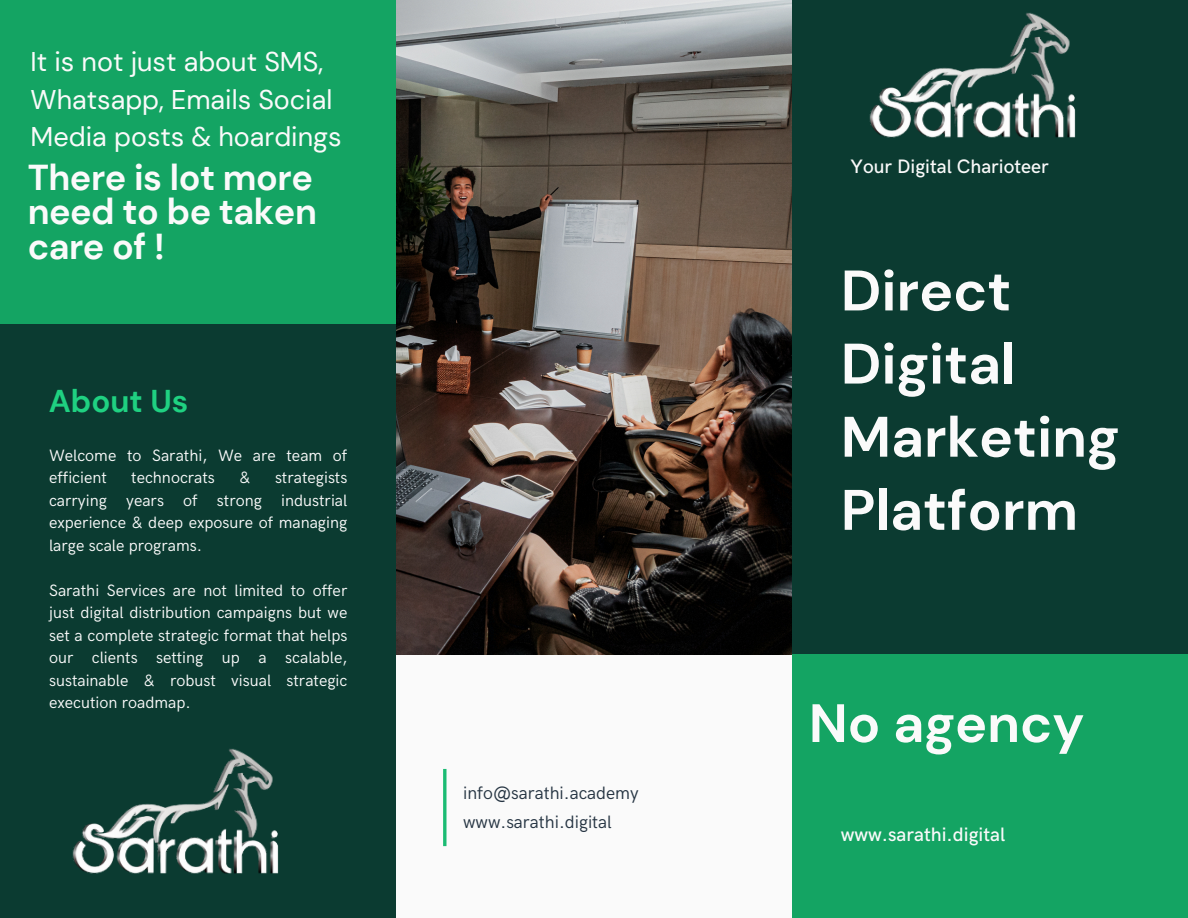
<style>
.page{position:relative;width:1188px;height:918px;background:#0b3b31}
.page>*{position:absolute;margin:0;border:0;box-sizing:border-box;transform-origin:0 0}
.t1{font:700 57px/73.2px "DM Sans";color:#fafafa}
.t2{font:700 53.85px "DM Sans";color:#fafafa}
.t3{font:700 36px/34.8px "DM Sans";letter-spacing:-.01em;color:#fafafa;text-align:justify}
.t4{font:700 31.5px "DM Sans";color:#1fd181}
.t5{font:27px/37.2px "DM Sans";color:#fafafa}
.t6{font:500 19.5px "HK Grotesk";color:#fafafa}
.t7{font:18px/28.2px "HK Grotesk";color:#253442}
.t8{font:16.5px/22.5px "HK Grotesk";color:#fafafa;text-align:justify}
</style>
<div class="page">
<div style="left:396px;top:638px;width:396px;height:280px;background:#fafafa"></div>
<img style="left:396px;top:0;width:396px;height:654px">
<div style="left:0;top:0;width:396px;height:324px;background:#14a463"></div>
<div style="left:792px;top:654px;width:396px;height:264px;background:#14a463"></div>
<hr style="left:443px;top:769px;width:3px;height:77px;background:#1bbb73">
<img style="left:869px;top:12px;width:207px;height:126px">
<img style="left:72px;top:748px;width:207px;height:126px">
<p class="t5" style="left:31px;top:44px;width:312px">It is not just about SMS,<br>Whatsapp, Emails Social<br>Media posts &amp; hoardings</p>
<h1 class="t3" style="left:28px;top:160px;width:291px">There is lot more need to be taken care of !</h1>
<h3 class="t4" style="left:49px;top:381px;width:141px">About Us</h3>
<p class="t8" style="left:49px;top:445px;width:300px">Welcome to Sarathi, We are team of efficient</p>
<p class="t8" style="left:131px;top:467px;width:85px">technocrats</p>
<p class="t8" style="left:239px;top:467px;width:13px">&amp;</p>
<p class="t8" style="left:49px;top:467px;width:300px;text-indent:226px">strategists carrying years of strong industrial experience &amp; deep exposure of managing large scale programs.</p>
<p class="t8" style="left:49px;top:580px;width:300px">Sarathi Services are not limited to offer just digital distribution campaigns but we set a complete strategic format that helps our clients setting up a scalable, sustainable &amp; robust visual strategic execution roadmap.</p>
<h5 class="t7" style="left:463px;top:780px;width:177px">info@sarathi.academy www.sarathi.digital</h5>
<h1 class="t6" style="left:851px;top:155px;width:200px">Your Digital Charioteer</h1>
<h6 class="t1" style="left:841px;top:254px;width:280px">Direct<br>Digital<br>Marketing<br>Platform</h6>
<h2 class="t2" style="left:809px;top:689px;width:277px">No agency</h2>
<p class="t6" style="left:841px;top:823px;width:166px">www.sarathi.digital</p>
</div>
